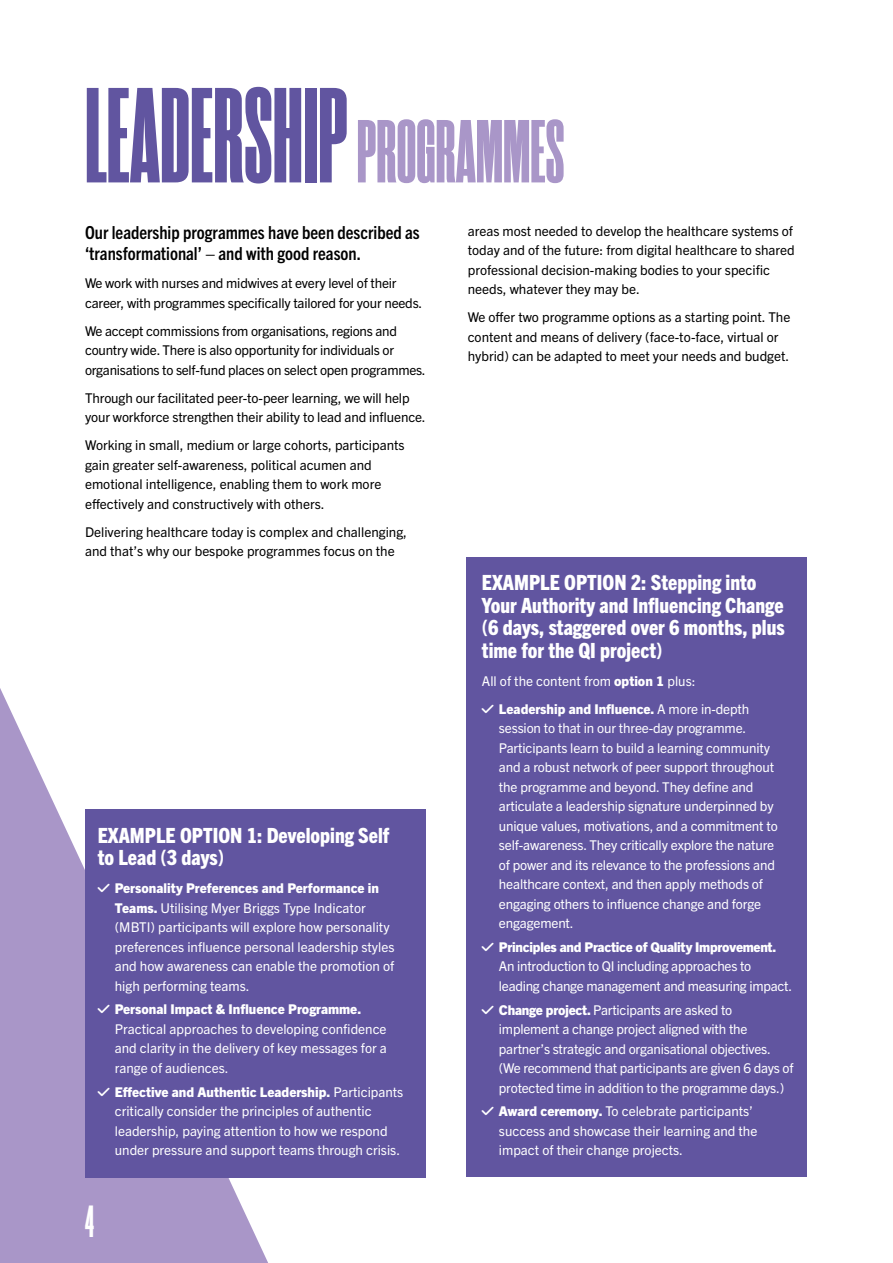
<style>
.page{position:relative;width:893px;height:1263px;background:#fff}
.page>*{position:absolute;margin:0;border:0;box-sizing:border-box;transform-origin:0 0}
.t1{font:800 135px "Rama Gothic C";color:#6155a0}
.t2{font:800 45px "Rama Gothic C";color:#fff}
.t3{font:800 condensed 21px/22.5px "Trade Gothic Next LT Pro";color:#fff}
.t4{font:700 condensed 18px/21px "Trade Gothic Next LT Pro";color:#000}
.t5{font:13.5px/19.5px "Trade Gothic Next LT Pro";letter-spacing:-.01em;color:#fff}
.t6{font:13.5px/19.5px "Trade Gothic Next LT Pro";color:#000}
.t7{font:13.5px/19.5px "Trade Gothic Next LT Pro";letter-spacing:-.02em;color:#000}
.s1{font-size:89.25px;color:#a996c8}
.s2{font-weight:800}
</style>
<div class="page">
<svg style="left:0;top:688px;width:268px;height:575px;fill:#a996c8"></svg>
<div style="left:85px;top:809px;width:340px;height:368px;background:#6155a0"></div>
<div style="left:466px;top:557px;width:340px;height:620px;background:#6155a0"></div>
<h1 class="t1" style="left:85px;top:74px;width:481px">LEADERSHIP<span class="s1">PROGRAMMES</span></h1>
<h3 class="t4" style="left:85px;top:221px;width:336px">Our leadership programmes have been described as ‘transformational’ – and with good reason.</h3>
<p class="t6" style="left:85px;top:273px;width:339px">We work with nurses and midwives at every level of their career, with programmes specifically tailored for your needs.</p>
<p class="t7" style="left:85px;top:320px;width:342px">We accept commissions from organisations, regions and country wide. There is also opportunity for individuals or organisations to self-fund places on select open programmes.</p>
<p class="t6" style="left:85px;top:387px;width:342px">Through our facilitated peer-to-peer learning, we will help your workforce strengthen their ability to lead and influence.</p>
<p class="t6" style="left:85px;top:435px;width:321px">Working in small, medium or large cohorts, participants gain greater self-awareness, political acumen and emotional intelligence, enabling them to work more effectively and constructively with others.</p>
<p class="t6" style="left:85px;top:521px;width:323px">Delivering healthcare today is complex and challenging, and that’s why our bespoke programmes focus on the</p>
<h3 class="t3" style="left:98px;top:822px;width:293px">EXAMPLE OPTION 1: Developing Self to Lead (3 days)</h3>
<p class="t5" style="left:115px;top:877px;width:281px;text-indent:-17px">✓ <span class="s2">Personality Preferences and Performance in Teams.</span> Utilising Myer Briggs Type Indicator (MBTI) participants will explore how personality preferences influence personal leadership styles and how awareness can enable the promotion of high performing teams.</p>
<p class="t5" style="left:115px;top:999px;width:274px;text-indent:-17px">✓ <span class="s2">Personal Impact &amp; Influence Programme.<br></span>Practical approaches to developing confidence and clarity in the delivery of key messages for a range of audiences.</p>
<p class="t5" style="left:115px;top:1081px;width:290px;text-indent:-17px">✓ <span class="s2">Effective and Authentic Leadership.</span> Participants critically consider the principles of authentic leadership, paying attention to how we respond under pressure and support teams through crisis.</p>
<h2 class="t2" style="left:85px;top:1200px;width:10px">4</h2>
<p class="t6" style="left:468px;top:220px;width:329px">areas most needed to develop the healthcare systems of today and of the future: from digital healthcare to shared professional decision-making bodies to your specific needs, whatever they may be.</p>
<p class="t6" style="left:468px;top:307px;width:324px">We offer two programme options as a starting point. The content and means of delivery (face-to-face, virtual or hybrid) can be adapted to meet your needs and budget.</p>
<h3 class="t3" style="left:482px;top:570px;width:304px">EXAMPLE OPTION 2: Stepping into Your Authority and Influencing Change (6 days, staggered over 6 months, plus time for the QI project)</h3>
<p class="t5" style="left:482px;top:670px;width:215px">All of the content from <span class="s2">option 1</span> plus:</p>
<p class="t5" style="left:499px;top:698px;width:280px;text-indent:-17px">✓ <span class="s2">Leadership and Influence.</span> A more in-depth session to that in our three-day programme.<br>Participants learn to build a learning community and a robust network of peer support throughout the programme and beyond. They define and articulate a leadership signature underpinned by unique values, motivations, and a commitment to self-awareness. They critically explore the nature of power and its relevance to the professions and healthcare context, and then apply methods of engaging others to influence change and forge engagement.</p>
<p class="t5" style="left:499px;top:936px;width:295px;text-indent:-17px">✓ <span class="s2">Principles and Practice of Quality Improvement.<br></span>An introduction to QI including approaches to leading change management and measuring impact.</p>
<p class="t5" style="left:499px;top:999px;width:296px;text-indent:-17px">✓ <span class="s2">Change project.</span> Participants are asked to implement a change project aligned with the partner’s strategic and organisational objectives. (We recommend that participants are given 6 days of protected time in addition to the programme days.)</p>
<p class="t5" style="left:499px;top:1101px;width:260px;text-indent:-17px">✓ <span class="s2">Award ceremony.</span> To celebrate participants’ success and showcase their learning and the impact of their change projects.</p>
</div>
